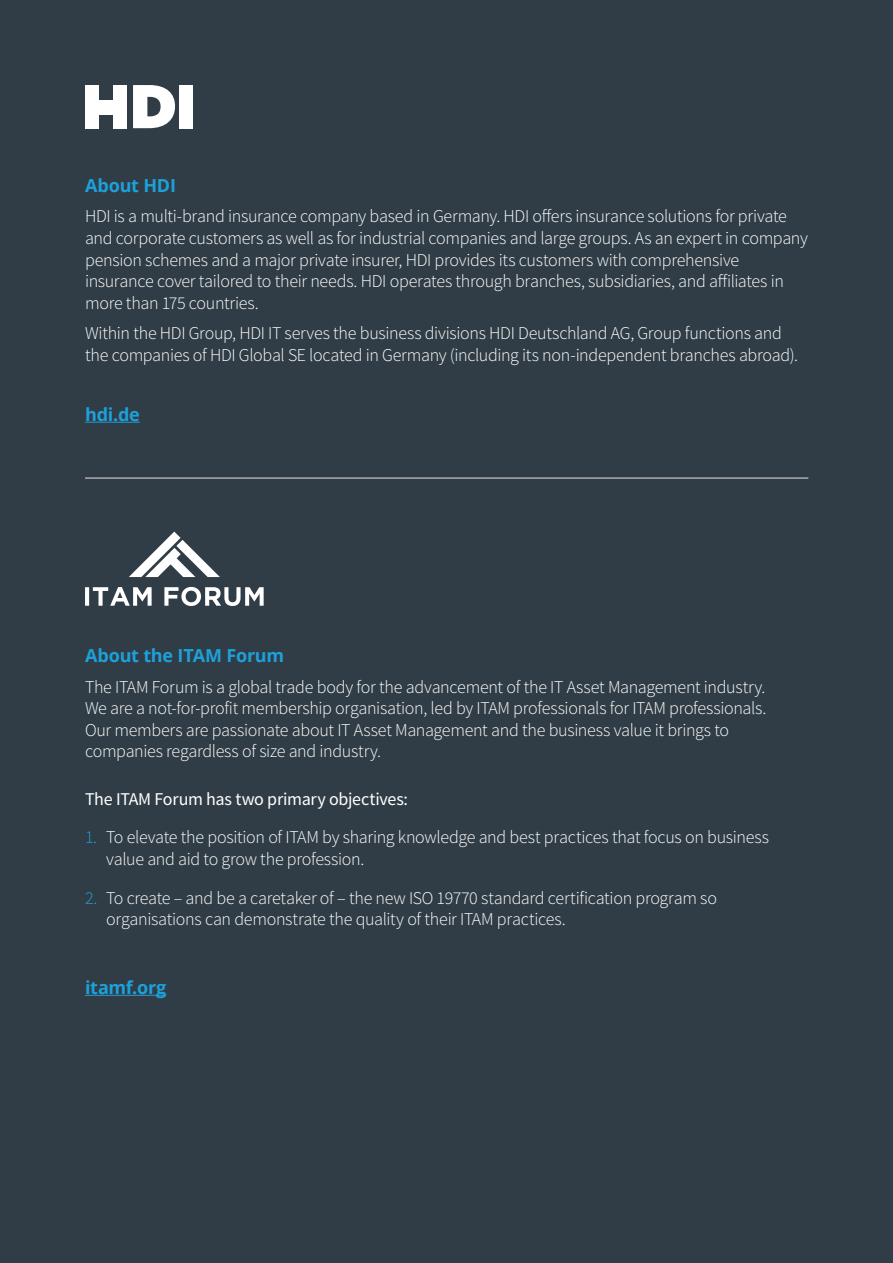
<style>
.page{position:relative;width:893px;height:1263px;background:#313d46}
.page>*{position:absolute;margin:0;border:0;box-sizing:border-box;transform-origin:0 0}
.Body_Text{font:300 18px/21.6px "Source Sans Pro";letter-spacing:-.015em;color:#fff}
.Body_Text-2{font:18px "Source Sans Pro";letter-spacing:-.015em;color:#fff}
.Subheading{font:700 18px "Open Sans";letter-spacing:-.015em;color:#1ca1db}
.Blue_subheading{font:700 18px "Open Sans";letter-spacing:-.015em;color:#1ca1db}
.Body_Text-3{font:700 18px "Open Sans";color:#1ca1db}
.s1{color:#1ca1db}
</style>
<div class="page">
<hr style="left:85px;top:995px;width:81px;height:1px;background:#1ca1db">
<svg style="left:129px;top:531px;width:91px;height:46px"></svg>
<svg style="left:85px;top:587px;width:179px;height:19px"></svg>
<hr style="left:85px;top:477px;width:723px;height:2px;background:#adabae">
<hr style="left:85px;top:422px;width:55px;height:1px;background:#1ca1db">
<svg style="left:133px;top:85px;width:42px;height:43px"></svg>
<div style="left:94px;top:100px;width:23px;height:15px;background:#fff"></div>
<div style="left:180px;top:85px;width:13px;height:43px;background:#fff"></div>
<div style="left:85px;top:85px;width:14px;height:43px;background:#fff"></div>
<div style="left:114px;top:85px;width:13px;height:43px;background:#fff"></div>
<p class="Blue_subheading" style="left:85px;top:173px;width:92px">About HDI</p>
<p class="Body_Text" style="left:85px;top:206px;width:724px">HDI is a multi-brand insurance company based in Germany. HDI offers insurance solutions for private and corporate customers as well as for industrial companies and large groups. As an expert in company pension schemes and a major private insurer, HDI provides its customers with comprehensive insurance cover tailored to their needs. HDI operates through branches, subsidiaries, and affiliates in more than 175 countries.</p>
<p class="Body_Text" style="left:85px;top:322px;width:714px">Within the HDI Group, HDI IT serves the business divisions HDI Deutschland AG, Group functions and the companies of HDI Global SE located in Germany (including its non-independent branches abroad).</p>
<p class="Body_Text-3" style="left:85px;top:402px;width:56px">hdi.de</p>
<p class="Subheading" style="left:85px;top:643px;width:201px">About the ITAM Forum</p>
<p class="Body_Text" style="left:85px;top:676px;width:683px">The ITAM Forum is a global trade body for the advancement of the IT Asset Management industry.<br>We are a not-for-profit membership organisation, led by ITAM professionals for ITAM professionals.<br>Our members are passionate about IT Asset Management and the business value it brings to companies regardless of size and industry.</p>
<p class="Body_Text-2" style="left:85px;top:788px;width:324px">The ITAM Forum has two primary objectives:</p>
<p class="Body_Text" style="left:106px;top:827px;width:664px;text-indent:-21px"><span class="s1">1.</span> To elevate the position of ITAM by sharing knowledge and best practices that focus on business value and aid to grow the profession.</p>
<p class="Body_Text" style="left:106px;top:887px;width:612px;text-indent:-21px"><span class="s1">2.</span> To create – and be a caretaker of – the new ISO 19770 standard certification program so organisations can demonstrate the quality of their ITAM practices.</p>
<p class="Subheading" style="left:85px;top:975px;width:83px">itamf.org</p>
</div>
